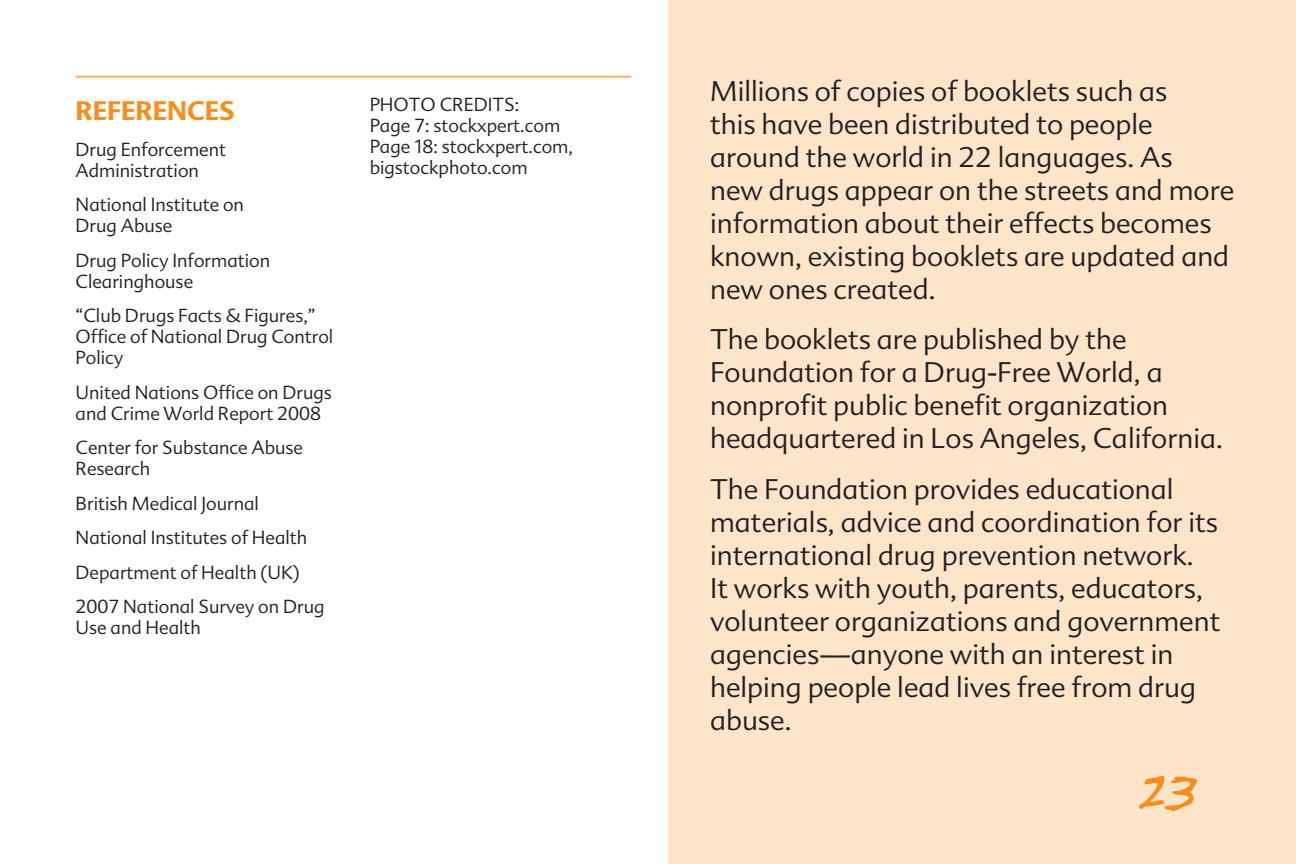
<style>
.page{position:relative;width:1296px;height:864px;background:#fff}
.page>*{position:absolute;margin:0;border:0;box-sizing:border-box;transform-origin:0 0}
.t1{font:36px "Serpico Accented";color:#f68e1e}
.t2{font:300 27px/33px "Advert";color:#231f20}
.t3{font:700 25.5px "Advert";color:#f68e1e}
.t4{font:300 18px/21px "Advert";color:#231f20}
</style>
<div class="page">
<div style="left:668px;top:0;width:628px;height:864px;background:#fee5c9"></div>
<hr style="left:76px;top:76px;width:555px;height:2px;background:#fbb773">
<p class="t3" style="left:76px;top:94px;width:161px">REfEREnCES</p>
<p class="t4" style="left:76px;top:139px;width:152px">Drug Enforcement<br>Administration</p>
<p class="t4" style="left:76px;top:194px;width:170px">National Institute on<br>Drug Abuse</p>
<p class="t4" style="left:76px;top:250px;width:196px">Drug Policy Information<br>Clearinghouse</p>
<p class="t4" style="left:76px;top:306px;width:259px">“Club Drugs Facts &amp; Figures,”<br>Office of National Drug Control<br>Policy</p>
<p class="t4" style="left:76px;top:382px;width:258px">United Nations Office on Drugs and Crime World Report 2008</p>
<p class="t4" style="left:76px;top:438px;width:229px">Center for Substance Abuse<br>Research</p>
<p class="t4" style="left:76px;top:486px;width:250px;line-height:34.5px">British Medical Journal<br>National Institutes of Health<br>Department of Health (UK)<br>2007 National Survey on Drug</p>
<p class="t4" style="left:76px;top:618px;width:127px">Use and Health</p>
<p class="t4" style="left:370px;top:95px;width:205px">PHOTO CREDITS:<br>Page 7: stockxpert.com<br>Page 18: stockxpert.com, bigstockphoto.com</p>
<p class="t2" style="left:710px;top:75px;width:526px">Millions of copies of booklets such as<br>this have been distributed to people around the world in 22 languages. As<br>new drugs appear on the streets and more information about their effects becomes known, existing booklets are updated and new ones created.</p>
<p class="t2" style="left:710px;top:324px;width:514px">The booklets are published by the Foundation for a Drug‑Free World, a nonprofit public benefit organization headquartered in Los Angeles, California.</p>
<p class="t2" style="left:710px;top:473px;width:512px">The Foundation provides educational materials, advice and coordination for its international drug prevention network.<br>It works with youth, parents, educators, volunteer organizations and government agencies—anyone with an interest in helping people lead lives free from drug abuse.</p>
<h1 class="t1" style="left:1139px;top:775px;width:60px">23</h1>
</div>
